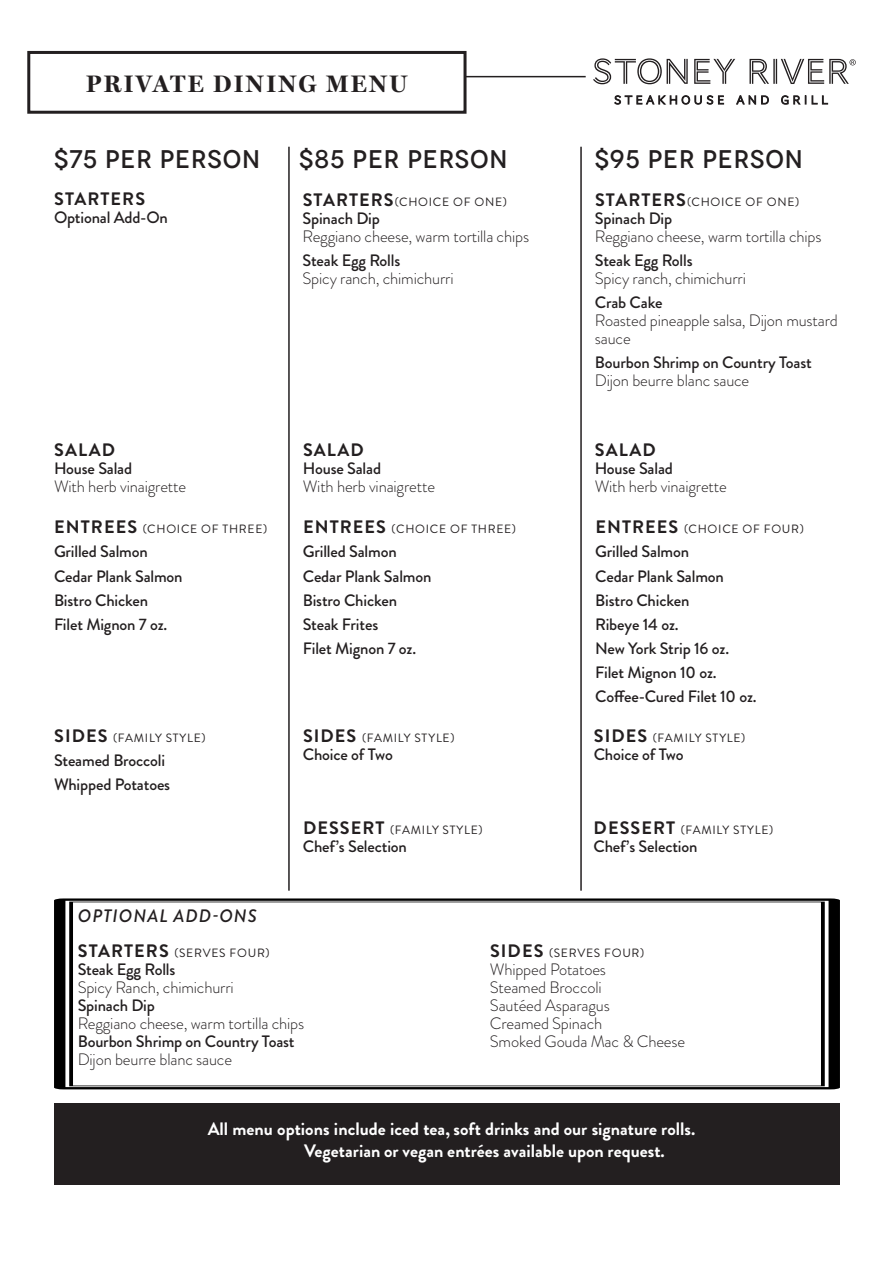
<style>
.page{position:relative;width:894px;height:1264px;background:#fff}
.page>*{position:absolute;margin:0;border:0;box-sizing:border-box;transform-origin:0 0}
.t1{font:500 25.5px "Novecento";letter-spacing:.035em;color:#231f20}
.t2{font:700 24px "Miller Display";letter-spacing:.1em;color:#231f20}
.Paragraph_Style_9{font:700 18px "Brandon Grotesque";color:#fff}
.t3{font:700 18px "Brandon Grotesque";letter-spacing:.06em;color:#231f20}
.t4{font:italic 500 18px "Brandon Grotesque";letter-spacing:.06em;color:#231f20}
.t5{font:500 16.5px "Brandon Grotesque";letter-spacing:-.01em;color:#231f20}
.t6{font:300 16.5px/18px "Brandon Grotesque";letter-spacing:-.01em;color:#231f20}
.t7{font:12px "Brandon Grotesque";letter-spacing:.06em;color:#231f20}
.s1{font-weight:700;font-size:18px}
</style>
<div class="page">
<hr style="left:464px;top:76px;width:121px;height:1px;background:#231f20">
<div style="left:27px;top:51px;width:439px;height:63px;border:3px solid #231f20"></div>
<div style="left:54px;top:1102px;width:785px;height:82px;background:#231f20"></div>
<hr style="left:288px;top:147px;width:2px;height:743px;background:#231f20">
<hr style="left:580px;top:147px;width:1px;height:743px;background:#231f20">
<svg style="left:54px;top:898px;width:785px;height:191px"></svg>
<svg style="left:614px;top:96px;width:109px;height:8px"></svg>
<svg style="left:736px;top:96px;width:32px;height:8px"></svg>
<svg style="left:781px;top:96px;width:46px;height:8px"></svg>
<svg style="left:593px;top:58px;width:94px;height:26px"></svg>
<svg style="left:694px;top:59px;width:41px;height:25px"></svg>
<hr style="left:775px;top:59px;width:2px;height:25px;background:#231f20">
<svg style="left:749px;top:59px;width:25px;height:25px"></svg>
<svg style="left:781px;top:59px;width:74px;height:25px"></svg>
<p class="t2" style="left:86px;top:69px;width:323px">PRIVATE DINING MENU</p>
<p class="t1" style="left:54px;top:144px;width:207px">$75 PER PERSON</p>
<p class="t3" style="left:54px;top:186px;width:92px">STARTERS</p>
<p class="t5" style="left:54px;top:206px;width:115px">Optional Add-On</p>
<p class="t1" style="left:299px;top:144px;width:210px">$85 PER PERSON</p>
<p class="t7" style="left:303px;top:193px;width:206px"><span class="s1">STARTERS</span>(CHOICE OF ONE)</p>
<p class="t5" style="left:302px;top:206px;width:79px">Spinach Dip</p>
<p class="t6" style="left:302px;top:227px;width:228px">Reggiano cheese, warm tortilla chips</p>
<p class="t5" style="left:302px;top:248px;width:99px">Steak Egg Rolls</p>
<p class="t6" style="left:302px;top:269px;width:152px">Spicy ranch, chimichurri</p>
<p class="t3" style="left:54px;top:437px;width:62px">SALAD</p>
<p class="t5" style="left:54px;top:456px;width:80px">House Salad</p>
<p class="t6" style="left:54px;top:477px;width:134px">With herb vinaigrette</p>
<p class="t7" style="left:54px;top:521px;width:214px"><span class="s1">ENTREES</span> (CHOICE OF THREE)</p>
<p class="t5" style="left:54px;top:540px;width:95px">Grilled Salmon</p>
<p class="t5" style="left:54px;top:564px;width:130px">Cedar Plank Salmon</p>
<p class="t5" style="left:54px;top:588px;width:96px">Bistro Chicken</p>
<p class="t5" style="left:54px;top:612px;width:115px">Filet Mignon 7 oz.</p>
<p class="t7" style="left:54px;top:729px;width:153px"><span class="s1">SIDES</span> (FAMILY STYLE)</p>
<p class="t5" style="left:54px;top:749px;width:113px">Steamed Broccoli</p>
<p class="t5" style="left:54px;top:773px;width:118px">Whipped Potatoes</p>
<p class="t3" style="left:303px;top:437px;width:62px">SALAD</p>
<p class="t5" style="left:303px;top:456px;width:80px">House Salad</p>
<p class="t6" style="left:303px;top:477px;width:134px">With herb vinaigrette</p>
<p class="t7" style="left:303px;top:521px;width:214px"><span class="s1">ENTREES</span> (CHOICE OF THREE)</p>
<p class="t5" style="left:303px;top:540px;width:95px">Grilled Salmon</p>
<p class="t5" style="left:303px;top:564px;width:130px">Cedar Plank Salmon</p>
<p class="t5" style="left:303px;top:588px;width:96px">Bistro Chicken</p>
<p class="t5" style="left:303px;top:612px;width:77px">Steak Frites</p>
<p class="t5" style="left:303px;top:636px;width:115px">Filet Mignon 7 oz.</p>
<p class="t7" style="left:303px;top:729px;width:153px"><span class="s1">SIDES</span> (FAMILY STYLE)</p>
<p class="t5" style="left:303px;top:742px;width:91px">Choice of Two</p>
<p class="t7" style="left:303px;top:821px;width:181px"><span class="s1">DESSERT</span> (FAMILY STYLE)</p>
<p class="t5" style="left:303px;top:835px;width:105px">Chef’s Selection</p>
<p class="t1" style="left:594px;top:144px;width:209px">$95 PER PERSON</p>
<p class="t7" style="left:595px;top:193px;width:206px"><span class="s1">STARTERS</span>(CHOICE OF ONE)</p>
<p class="t5" style="left:595px;top:207px;width:79px">Spinach Dip</p>
<p class="t6" style="left:595px;top:227px;width:228px">Reggiano cheese, warm tortilla chips</p>
<p class="t5" style="left:595px;top:249px;width:99px">Steak Egg Rolls</p>
<p class="t6" style="left:595px;top:269px;width:152px">Spicy ranch, chimichurri</p>
<p class="t5" style="left:595px;top:291px;width:69px">Crab Cake</p>
<p class="t6" style="left:595px;top:311px;width:244px">Roasted pineapple salsa, Dijon mustard sauce</p>
<p class="t5" style="left:595px;top:351px;width:218px">Bourbon Shrimp on Country Toast</p>
<p class="t6" style="left:595px;top:371px;width:156px">Dijon beurre blanc sauce</p>
<p class="t3" style="left:594px;top:437px;width:62px">SALAD</p>
<p class="t5" style="left:594px;top:456px;width:80px">House Salad</p>
<p class="t6" style="left:594px;top:477px;width:134px">With herb vinaigrette</p>
<p class="t7" style="left:595px;top:521px;width:210px"><span class="s1">ENTREES</span> (CHOICE OF FOUR)</p>
<p class="t5" style="left:595px;top:540px;width:95px">Grilled Salmon</p>
<p class="t5" style="left:595px;top:564px;width:130px">Cedar Plank Salmon</p>
<p class="t5" style="left:595px;top:588px;width:96px">Bistro Chicken</p>
<p class="t5" style="left:595px;top:612px;width:85px">Ribeye 14 oz.</p>
<p class="t5" style="left:595px;top:636px;width:135px">New York Strip 16 oz.</p>
<p class="t5" style="left:595px;top:660px;width:123px">Filet Mignon 10 oz.</p>
<p class="t5" style="left:595px;top:684px;width:163px">Coffee-Cured Filet 10 oz.</p>
<p class="t7" style="left:593px;top:729px;width:153px"><span class="s1">SIDES</span> (FAMILY STYLE)</p>
<p class="t5" style="left:593px;top:743px;width:91px">Choice of Two</p>
<p class="t7" style="left:593px;top:821px;width:181px"><span class="s1">DESSERT</span> (FAMILY STYLE)</p>
<p class="t5" style="left:593px;top:835px;width:105px">Chef’s Selection</p>
<p class="t4" style="left:78px;top:903px;width:181px">OPTIONAL ADD-ONS</p>
<p class="t7" style="left:78px;top:944px;width:193px"><span class="s1">STARTERS</span> (SERVES FOUR)</p>
<p class="t5" style="left:78px;top:957px;width:99px">Steak Egg Rolls</p>
<p class="t6" style="left:78px;top:978px;width:158px">Spicy Ranch, chimichurri</p>
<p class="t5" style="left:78px;top:993px;width:79px">Spinach Dip</p>
<p class="t6" style="left:78px;top:1014px;width:228px">Reggiano cheese, warm tortilla chips</p>
<p class="t5" style="left:78px;top:1029px;width:218px">Bourbon Shrimp on Country Toast</p>
<p class="t6" style="left:78px;top:1050px;width:156px">Dijon beurre blanc sauce</p>
<p class="t7" style="left:490px;top:944px;width:156px"><span class="s1">SIDES</span> (SERVES FOUR)</p>
<p class="t6" style="left:490px;top:960px;width:118px">Whipped Potatoes</p>
<p class="t6" style="left:490px;top:978px;width:113px">Steamed Broccoli</p>
<p class="t6" style="left:490px;top:996px;width:121px">Sautéed Asparagus</p>
<p class="t6" style="left:490px;top:1014px;width:114px">Creamed Spinach</p>
<p class="t6" style="left:490px;top:1032px;width:197px">Smoked Gouda Mac &amp; Cheese</p>
<p class="Paragraph_Style_9" style="left:208px;top:1116px;width:489px">All menu options include iced tea, soft drinks and our signature rolls.</p>
<p class="Paragraph_Style_9" style="left:304px;top:1137px;width:362px">Vegetarian or vegan entrées available upon request.</p>
</div>
